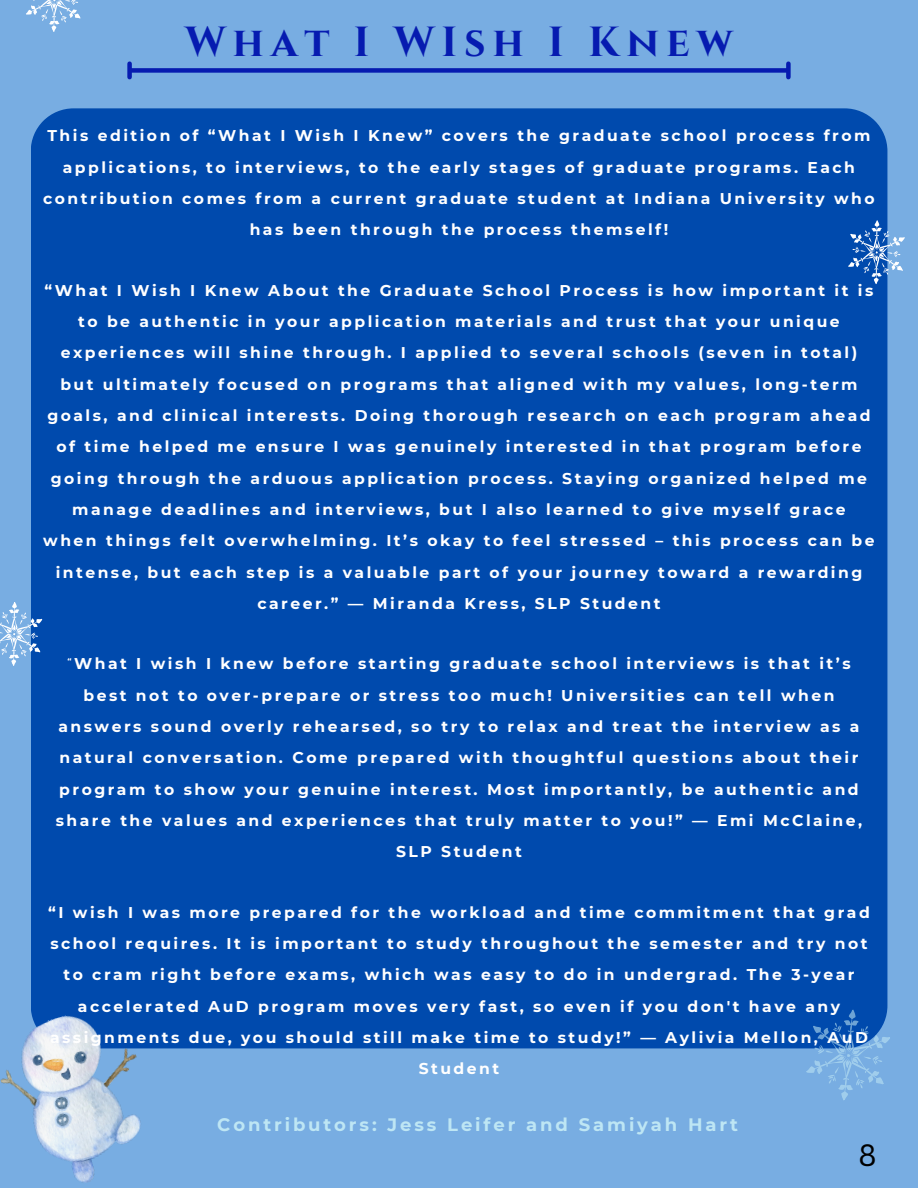
<style>
.page{position:relative;width:918px;height:1188px;background:#78ade2}
.page>*{position:absolute;margin:0;border:0;box-sizing:border-box;transform-origin:0 0}
.t1{font:700 42px "Cinzel";letter-spacing:.16em;color:#061bb0}
.t2{font:30px "Canva Sans";color:#000}
.t3{font:700 18px "Montserrat";letter-spacing:.16em;color:#bee6f4}
.t4{font:700 15.6px/31.3px "Montserrat";letter-spacing:.16em;color:#fff;text-align:center}
.s1{font-weight:300}
</style>
<div class="page">
<div style="left:131px;top:68px;width:656px;height:5px;background:#061bb0"></div>
<div style="left:127px;top:64px;width:5px;height:13px;background:#061bb0"></div>
<div style="left:786px;top:64px;width:5px;height:13px;background:#061bb0"></div>
<div style="left:31px;top:108px;width:856px;height:940px;background:#004aad"></div>
<img style="left:0;top:1000px;width:166px;height:183px">
<svg style="left:846px;top:220px;width:59px;height:65px"></svg>
<svg style="left:803px;top:1009px;width:87px;height:91px"></svg>
<svg style="left:26px;top:0;width:55px;height:32px"></svg>
<svg style="left:0;top:602px;width:45px;height:64px"></svg>
<p class="t1" style="left:185px;top:15px;width:549px">What I WIsh I Knew</p>
<h1 class="t4" style="left:43px;top:120px;width:833px">This edition of “What I Wish I Knew” covers the graduate school process from applications, to interviews, to the early stages of graduate programs. Each contribution comes from a current graduate student at Indiana University who has been through the process themself!</h1>
<p class="t4" style="left:43px;top:274px;width:833px">“What I Wish I Knew About the Graduate School Process is how important it is to be authentic in your application materials and trust that your unique experiences will shine through. I applied to several schools (seven in total) but ultimately focused on programs that aligned with my values, long-term goals, and clinical interests. Doing thorough research on each program ahead of time helped me ensure I was genuinely interested in that program before going through the arduous application process. Staying organized helped me manage deadlines and interviews, but I also learned to give myself grace<br>when things felt overwhelming. It’s okay to feel stressed – this process can be intense, but each step is a valuable part of your journey toward a rewarding career.” — Miranda Kress, SLP Student</p>
<h3 class="t4" style="left:56px;top:648px;width:808px"><span class="s1">“</span>What I wish I knew before starting graduate school interviews is that it’s best not to over-prepare or stress too much! Universities can tell when answers sound overly rehearsed, so try to relax and treat the interview as a natural conversation. Come prepared with thoughtful questions about their program to show your genuine interest. Most importantly, be authentic and share the values and experiences that truly matter to you!” — Emi McClaine, SLP Student</h3>
<h3 class="t4" style="left:48px;top:897px;width:823px">“I wish I was more prepared for the workload and time commitment that grad school requires. It is important to study throughout the semester and try not to cram right before exams, which was easy to do in undergrad. The 3-year accelerated AuD program moves very fast, so even if you don't have any assignments due, you should still make time to study!” — Aylivia Mellon, AuD Student</h3>
<p class="t3" style="left:217px;top:1114px;width:522px">Contributors: Jess Leifer and Samiyah Hart</p>
<h3 class="t2" style="left:858px;top:1134px;width:20px">8</h3>
</div>
